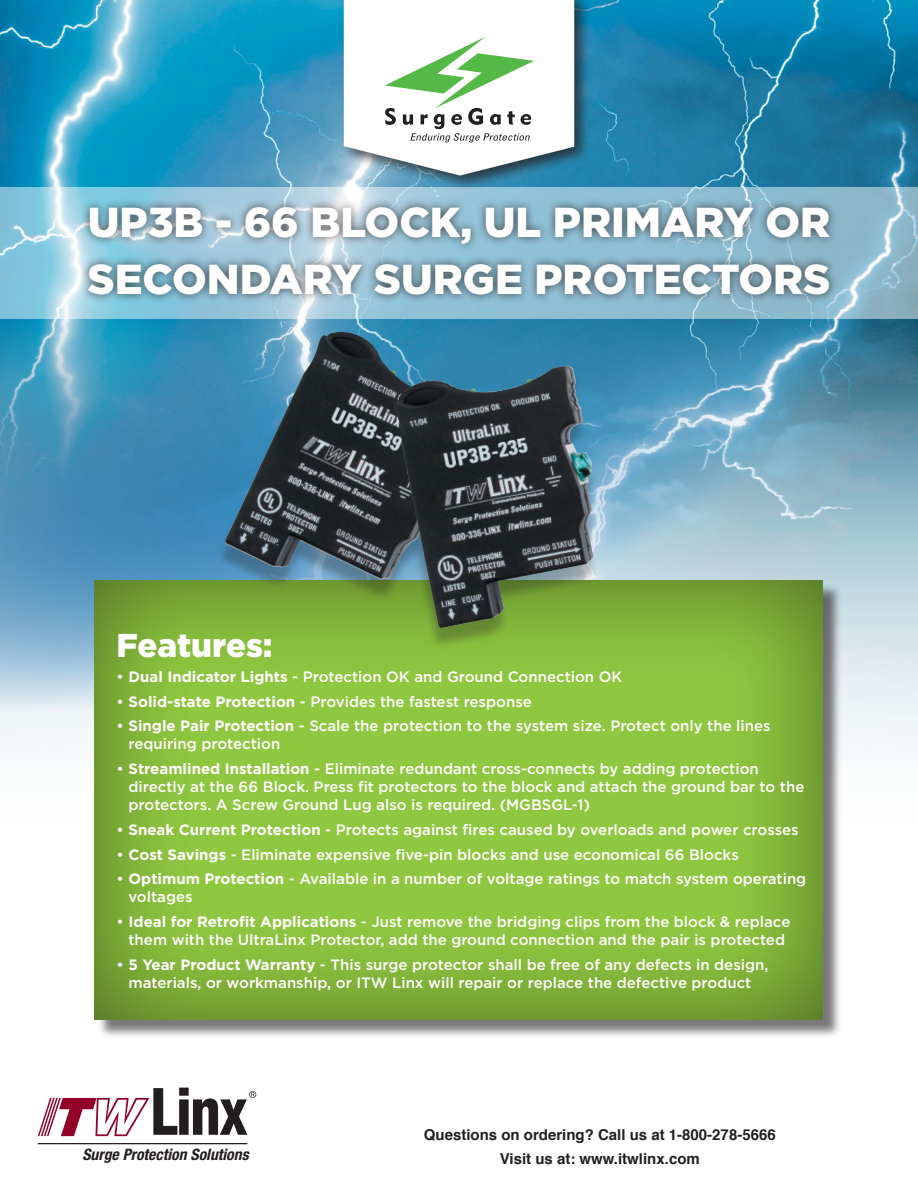
<style>
.page{position:relative;width:918px;height:1188px;background:#fff}
.page>*{position:absolute;margin:0;border:0;box-sizing:border-box;transform-origin:0 0}
.t1{font:900 41.85px/56.6px "Gotham";color:#fff}
.t2{font:900 33px "Gotham";color:#fff}
.t3{font:700 20.85px "Helvetica";color:#231f20}
.t4{font:italic 700 condensed 15.75px "Helvetica Neue";color:#221e1f}
.t5{font:500 15px/18px "Gotham";color:#fff}
.t6{font:700 15px "Helvetica";color:#231f20}
.s1{font-weight:700}
</style>
<div class="page">
<img style="left:0;top:0;width:918px;height:747px">
<div style="left:97px;top:583px;width:745px;height:456px;background:#231f20;opacity:.6"></div>
<div style="left:94px;top:580px;width:730px;height:441px;background:#231f20;opacity:.55"></div>
<svg style="left:0;top:187px;width:918px;height:132px"></svg>
<div style="left:79px;top:198px;width:760px;height:106px;background:#231f20;opacity:.75"></div>
<div style="left:340px;top:0;width:251px;height:192px;background:#231f20;opacity:.75"></div>
<svg style="left:344px;top:0;width:230px;height:176px"></svg>
<svg style="left:38px;top:1088px;width:218px;height:48px"></svg>
<hr style="left:38px;top:1143px;width:209px;height:1px;background:#221e1f">
<div style="left:215px;top:339px;width:384px;height:312px;background:#231f20;opacity:.3"></div>
<img style="left:223px;top:332px;width:263px;height:248px">
<img style="left:393px;top:366px;width:201px;height:264px">
<p class="t1" style="left:87px;top:193px;width:745px">UP3B - 66 BLOCK, UL PRIMARY OR<br>SECONDARY SURGE PROTECTORS</p>
<p class="t2" style="left:117px;top:626px;width:158px">Features:</p>
<p class="t5" style="left:117px;top:667px;width:507px">• <span class="s1">Dual Indicator Lights</span> - Protection OK and Ground Connection OK</p>
<p class="t5" style="left:117px;top:692px;width:417px">• <span class="s1">Solid-state Protection</span> - Provides the fastest response</p>
<p class="t5" style="left:129px;top:717px;width:644px;text-indent:-12px">• <span class="s1">Single Pair Protection</span> - Scale the protection to the system size. Protect only the lines requiring protection</p>
<p class="t5" style="left:129px;top:760px;width:677px;text-indent:-12px">• <span class="s1">Streamlined Installation</span> - Eliminate redundant cross-connects by adding protection directly at the 66 Block. Press fit protectors to the block and attach the ground bar to the protectors. A Screw Ground Lug also is required. (MGBSGL-1)</p>
<p class="t5" style="left:117px;top:820px;width:684px">• <span class="s1">Sneak Current Protection</span> - Protects against fires caused by overloads and power crosses</p>
<p class="t5" style="left:117px;top:845px;width:624px">• <span class="s1">Cost Savings</span> - Eliminate expensive five-pin blocks and use economical 66 Blocks</p>
<p class="t5" style="left:129px;top:870px;width:679px;text-indent:-12px">• <span class="s1">Optimum Protection</span> - Available in a number of voltage ratings to match system operating voltages</p>
<p class="t5" style="left:117px;top:913px;width:675px;text-align:center">• <span class="s1">Ideal for Retrofit Applications</span> - Just remove the bridging clips from the block &amp; replace them with the UltraLinx Protector, add the ground connection and the pair is protected</p>
<p class="t5" style="left:117px;top:955px;width:653px;text-align:center">• <span class="s1">5 Year Product Warranty</span> - This surge protector shall be free of any defects in design, materials, or workmanship, or ITW Linx will repair or replace the defective product</p>
<p class="t4" style="left:82px;top:1145px;width:168px">Surge Protection Solutions</p>
<p class="t6" style="left:424px;top:1122px;width:353px">Questions on ordering? Call us at 1-800-278-5666</p>
<p class="t3" style="left:471px;top:1121px;width:169px">www.itwlinx.com</p>
<p class="t6" style="left:500px;top:1146px;width:202px">Visit us at: www.itwlinx.com</p>
</div>
